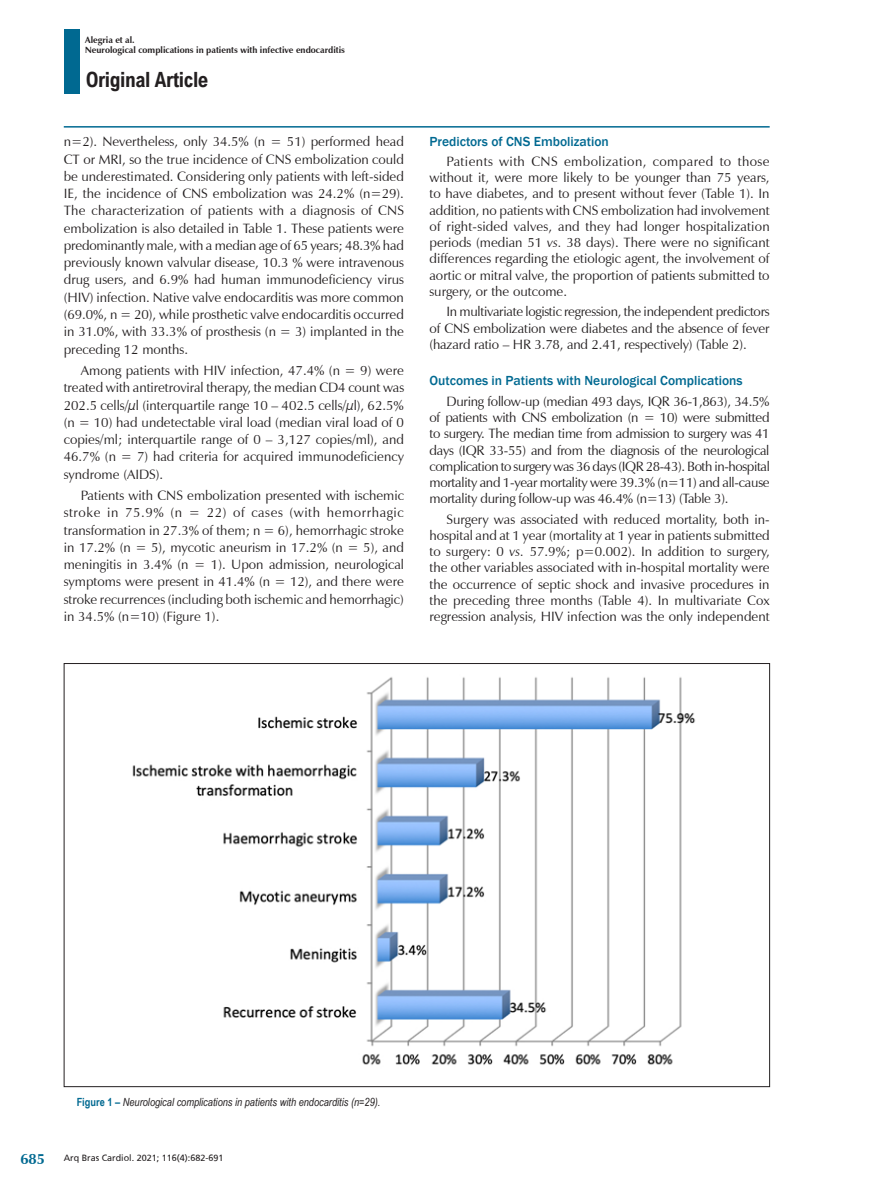
<style>
.page{position:relative;width:893px;height:1191px;background:#fff}
.page>*{position:absolute;margin:0;border:0;box-sizing:border-box;transform-origin:0 0}
.t1{font:700 21px "Arial Nova Cond";letter-spacing:-.02em;color:#231f20}
.t2{font:700 15px "Zapf Humanist 601 BT";color:#006991}
._01-TEXTO_BASICO{font:13.5px/17.2px "Zapf Humanist 601 BT";color:#231f20;text-align:justify}
._03_-_SUBTITULO_PRIN{font:500 13.5px "Franklin Gothic";color:#006991}
._05_LEGENDA_TABELA{font:italic 11.25px "Arial Narrow";color:#231f20}
.t3{font:700 9px/10.8px "Zapf Humanist 601 BT";color:#231f20}
.t4{font:9px "Frutiger";color:#231f20}
.s1{font-style:italic}
.s2{font-weight:700;font-style:normal;color:#006991}
</style>
<div class="page">
<hr style="left:64px;top:126px;width:706px;height:2px;background:#006991">
<div style="left:64px;top:29px;width:16px;height:65px;background:#006991"></div>
<img style="left:132px;top:677px;width:564px;height:388px">
<p class="t3" style="left:85px;top:34px;width:261px">Alegria et al.<br>Neurological complications in patients with infective endocarditis</p>
<h1 class="t1" style="left:86px;top:67px;width:124px">Original Article</h1>
<p class="_01-TEXTO_BASICO" style="left:64px;top:133px;width:342px">n=2). Nevertheless, only 34.5% (n = 51) performed head CT or MRI, so the true incidence of CNS embolization could be underestimated. Considering only patients with left-sided IE, the incidence of CNS embolization was 24.2% (n=29).<br>The characterization of patients with a diagnosis of CNS embolization is also detailed in Table 1. These patients were predominantly male, with a median age of 65 years; 48.3% had previously known valvular disease, 10.3 % were intravenous drug users, and 6.9% had human immunodeficiency virus (HIV) infection. Native valve endocarditis was more common (69.0%, n = 20), while prosthetic valve endocarditis occurred in 31.0%, with 33.3% of prosthesis (n = 3) implanted in the preceding 12 months.</p>
<p class="_01-TEXTO_BASICO" style="left:64px;top:362px;width:342px;text-indent:17px">Among patients with HIV infection, 47.4% (n = 9) were treated with antiretroviral therapy, the median CD4 count was 202.5 cells/µl (interquartile range 10 – 402.5 cells/µl), 62.5% (n = 10) had undetectable viral load (median viral load of 0 copies/ml; interquartile range of 0 – 3,127 copies/ml), and 46.7% (n = 7) had criteria for acquired immunodeficiency syndrome (AIDS).</p>
<p class="_01-TEXTO_BASICO" style="left:64px;top:487px;width:342px;text-indent:17px">Patients with CNS embolization presented with ischemic stroke in 75.9% (n = 22) of cases (with hemorrhagic transformation in 27.3% of them; n = 6), hemorrhagic stroke in 17.2% (n = 5), mycotic aneurism in 17.2% (n = 5), and meningitis in 3.4% (n = 1). Upon admission, neurological symptoms were present in 41.4% (n = 12), and there were stroke recurrences (including both ischemic and hemorrhagic) in 34.5% (n=10) (Figure 1).</p>
<p class="_03_-_SUBTITULO_PRIN" style="left:429px;top:133px;width:181px">Predictors of CNS Embolization</p>
<p class="_01-TEXTO_BASICO" style="left:429px;top:153px;width:342px;line-height:16.2px;text-indent:17px">Patients with CNS embolization, compared to those without it, were more likely to be younger than 75 years, to have diabetes, and to present without fever (Table 1). In addition, no patients with CNS embolization had involvement of right-sided valves, and they had longer hospitalization periods (median 51 <span class="s1">vs.</span> 38 days). There were no significant differences regarding the etiologic agent, the involvement of aortic or mitral valve, the proportion of patients submitted to surgery, or the outcome.</p>
<p class="_01-TEXTO_BASICO" style="left:429px;top:303px;width:342px;line-height:16.2px;text-indent:17px">In multivariate logistic regression, the independent predictors of CNS embolization were diabetes and the absence of fever (hazard ratio – HR 3.78, and 2.41, respectively) (Table 2).</p>
<p class="_03_-_SUBTITULO_PRIN" style="left:429px;top:372px;width:315px">Outcomes in Patients with Neurological Complications</p>
<p class="_01-TEXTO_BASICO" style="left:429px;top:393px;width:342px;line-height:16.2px;text-indent:17px">During follow-up (median 493 days, IQR 36-1,863), 34.5% of patients with CNS embolization (n = 10) were submitted to surgery. The median time from admission to surgery was 41 days (IQR 33-55) and from the diagnosis of the neurological complication to surgery was 36 days (IQR 28-43). Both in-hospital mortality and 1-year mortality were 39.3% (n=11) and all-cause mortality during follow-up was 46.4% (n=13) (Table 3).</p>
<p class="_01-TEXTO_BASICO" style="left:429px;top:511px;width:342px;line-height:16.2px;text-indent:17px">Surgery was associated with reduced mortality, both in&shy;hospital and at 1 year (mortality at 1 year in patients submitted to surgery: 0 <span class="s1">vs.</span> 57.9%; p=0.002). In addition to surgery, the other variables associated with in-hospital mortality were the occurrence of septic shock and invasive procedures in the preceding three months (Table 4). In multivariate Cox regression analysis, HIV infection was the only independent</p>
<p class="t2" style="left:20px;top:1149px;width:26px">685</p>
<p class="_05_LEGENDA_TABELA" style="left:77px;top:1093px;width:305px"><span class="s2">Figure 1 –</span> Neurological complications in patients with endocarditis (n=29).</p>
<p class="t4" style="left:64px;top:1153px;width:161px">Arq Bras Cardiol. 2021; 116(4):682-691</p>
</div>
